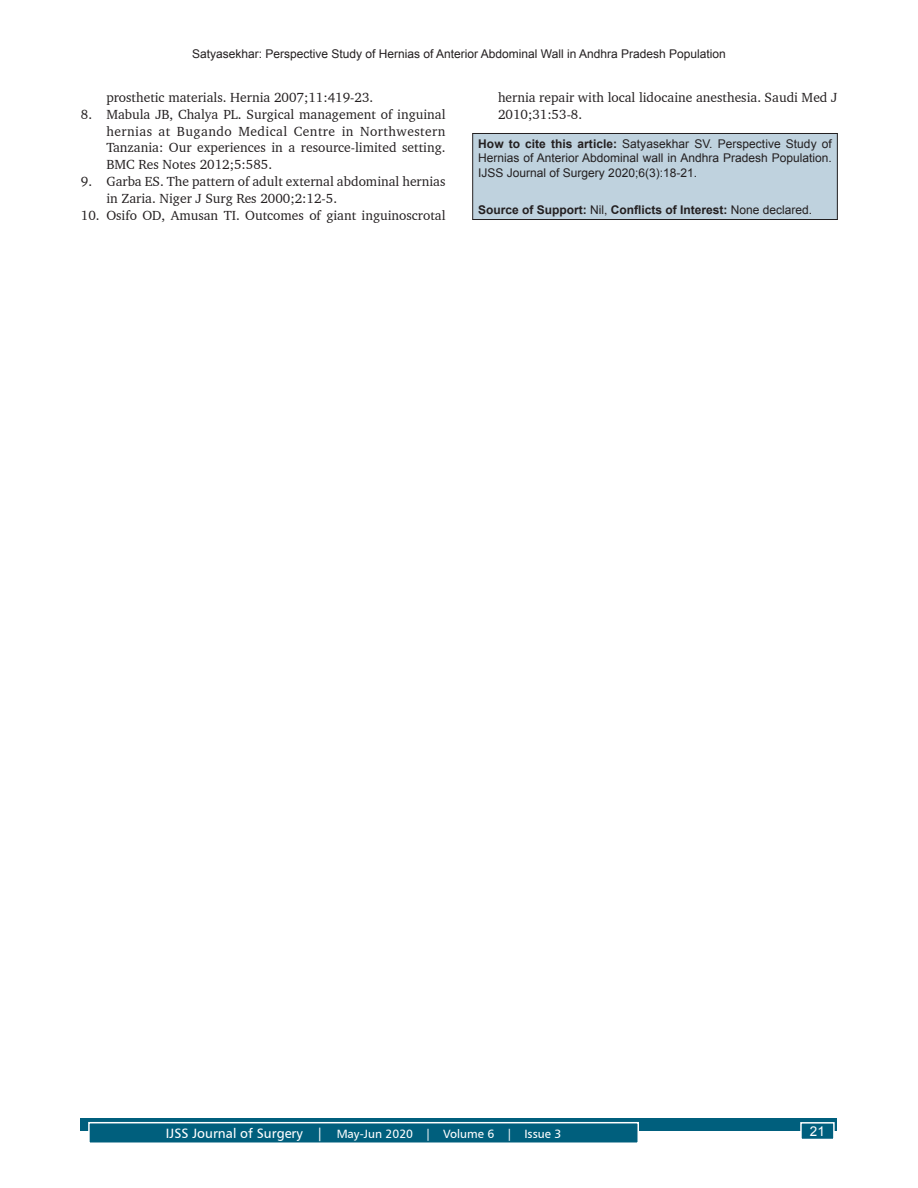
<style>
.page{position:relative;width:918px;height:1188px;background:#fff}
.page>*{position:absolute;margin:0;border:0;box-sizing:border-box;transform-origin:0 0}
.REF{font:13.5px/16.8px "Charter BT";color:#231f20}
.t1{font:13.5px "Arial";color:#fff}
.HTC{font:12px/14.4px "Arial";color:#231f20;text-align:justify}
.HTC-2{font:700 12px "Arial";color:#231f20}
.t2{font:12px "Humanist 777 BT Roman B";color:#fff}
.s1{font-weight:700}
.s2{font-weight:400}
.s3{font-size:13.5px}
</style>
<div class="page">
<div style="left:81px;top:1119px;width:756px;height:12px;background:#005f7d"></div>
<div style="left:89px;top:1123px;width:549px;height:20px;background:#005f7d"></div>
<div style="left:88px;top:1122px;width:551px;height:22px;border:2px solid #fff"></div>
<div style="left:801px;top:1123px;width:33px;height:16px;background:#005f7d"></div>
<div style="left:800px;top:1122px;width:35px;height:18px;border:2px solid #fff"></div>
<div style="left:473px;top:133px;width:364px;height:87px;background:#bfd2de"></div>
<div style="left:472px;top:133px;width:366px;height:87px;border:1px solid #231f20"></div>
<p class="HTC" style="left:192px;top:47px;width:535px">Satyasekhar: Perspective Study of Hernias of Anterior Abdominal Wall in Andhra Pradesh Population</p>
<p class="REF" style="left:106px;top:89px;width:268px">prosthetic materials. Hernia 2007;11:419-23.</p>
<p class="REF" style="left:106px;top:106px;width:341px;text-align:justify;text-indent:-26px">8. Mabula JB, Chalya PL. Surgical management of inguinal hernias at Bugando Medical Centre in Northwestern Tanzania: Our experiences in a resource-limited setting.<br>BMC Res Notes 2012;5:585.</p>
<p class="REF" style="left:106px;top:173px;width:341px;text-indent:-26px">9. Garba ES. The pattern of adult external abdominal hernias in Zaria. Niger J Surg Res 2000;2:12-5.</p>
<p class="REF" style="left:81px;top:206px;width:366px">10. Osifo OD, Amusan TI. Outcomes of giant inguinoscrotal</p>
<p class="REF" style="left:498px;top:89px;width:341px">hernia repair with local lidocaine anesthesia. Saudi Med J<br>2010;31:53-8.</p>
<p class="HTC" style="left:478px;top:137px;width:355px"><span class="s1">How to cite this article:</span> Satyasekhar SV. Perspective Study of Hernias of Anterior Abdominal wall in Andhra Pradesh Population.<br>IJSS Journal of Surgery 2020;6(3):18-21.</p>
<p class="HTC-2" style="left:478px;top:202px;width:336px">Source of Support: <span class="s2">Nil,</span> Conflicts of Interest: <span class="s2">None declared.</span></p>
<p class="t2" style="left:166px;top:1126px;width:397px"><span class="s3">IJSS Journal of Surgery |</span> May-Jun 2020 | Volume 6 | Issue 3</p>
<p class="t1" style="left:810px;top:1122px;width:17px">21</p>
</div>
